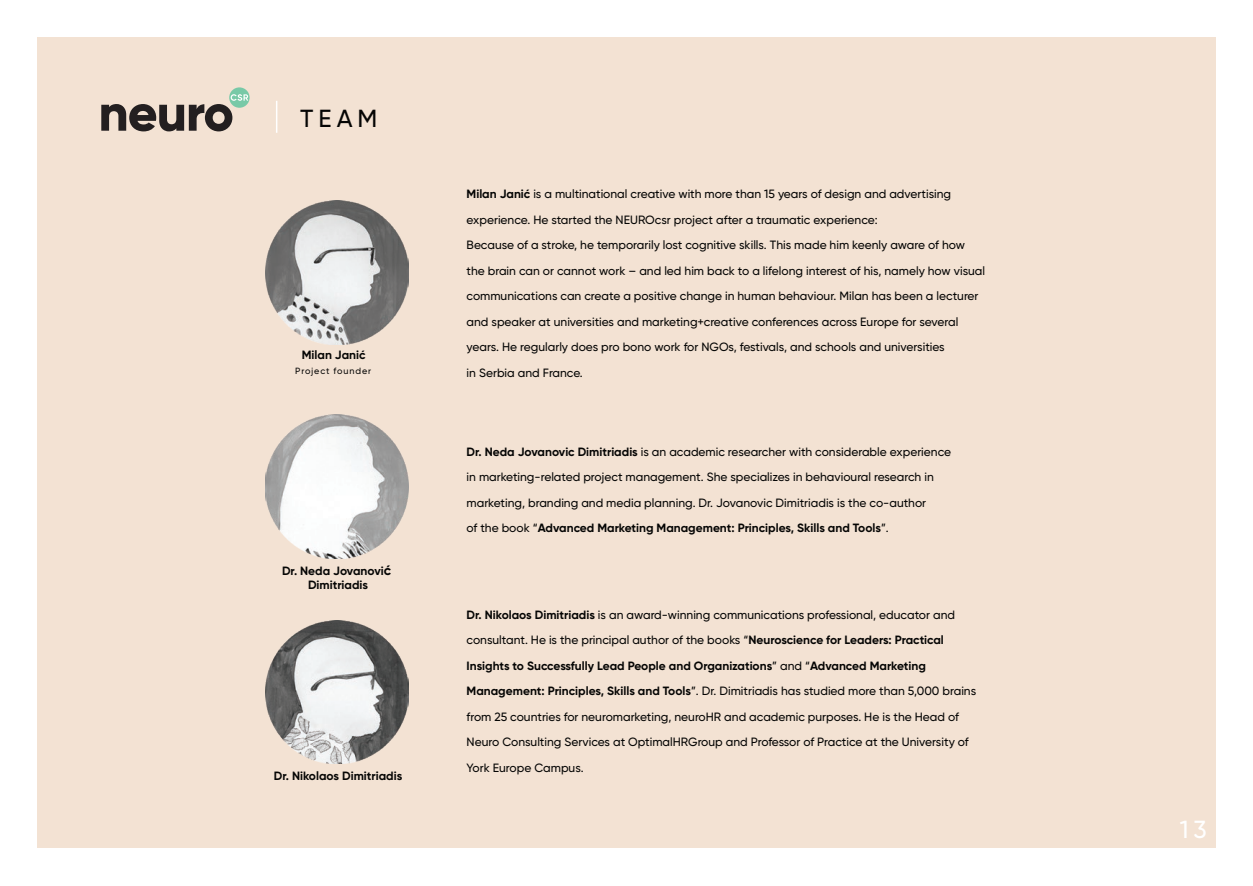
<style>
.page{position:relative;width:1253px;height:886px;background:#fff}
.page>*{position:absolute;margin:0;border:0;box-sizing:border-box;transform-origin:0 0}
.t1{font:500 24.75px "Gilroy";color:#050504}
.t2{font:500 24.75px "Gilroy";color:#fff}
.t3{font:500 12px/25.5px "Gilroy";color:#050504}
.t4{font:700 12px/14.4px "Gilroy";color:#050504;text-align:center}
.t5{font:500 9px "Gilroy";letter-spacing:.1em;color:#050504}
.s1{font-size:13.65px}
.s2{font-weight:700}
</style>
<div class="page">
<div style="left:37px;top:38px;width:1178px;height:810px;background:#f3e2d3"></div>
<svg style="left:229px;top:87px;width:21px;height:21px"></svg>
<svg style="left:101px;top:94px;width:147px;height:37px"></svg>
<hr style="left:276px;top:101px;width:1px;height:32px;background:#fff">
<img style="left:265px;top:415px;width:144px;height:143px">
<img style="left:265px;top:200px;width:144px;height:144px">
<img style="left:265px;top:620px;width:144px;height:144px">
<h1 class="t1" style="left:300px;top:103px;width:79px">TEAM</h1>
<p class="t4" style="left:302px;top:348px;width:65px">Milan Janić</p>
<p class="t5" style="left:295px;top:365px;width:77px">Project founder</p>
<p class="t4" style="left:282px;top:563px;width:111px">Dr. Neda Jovanovi<span class="s1">ć<br></span>Dimitriadis</p>
<p class="t4" style="left:274px;top:769px;width:130px">Dr. Nikolaos Dimitriadis</p>
<p class="t3" style="left:467px;top:181px;width:520px"><span class="s2">Milan Janić</span> is a multinational creative with more than 15 years of design and advertising experience. He started the NEUROcsr project after a traumatic experience:<br>Because of a stroke, he temporarily lost cognitive skills. This made him keenly aware of how the brain can or cannot work – and led him back to a lifelong interest of his, namely how visual communications can create a positive change in human behaviour. Milan has been a lecturer and speaker at universities and marketing+creative conferences across Europe for several years. He regularly does pro bono work for NGOs, festivals, and schools and universities<br>in Serbia and France.</p>
<p class="t3" style="left:467px;top:439px;width:486px"><span class="s2">Dr. Neda Jovanovic Dimitriadis</span> is an academic researcher with considerable experience in marketing-related project management. She specializes in behavioural research in marketing, branding and media planning. Dr. Jovanovic Dimitriadis is the co-author<br>of the book “<span class="s2">Advanced Marketing Management: Principles, Skills and Tools</span>”.</p>
<p class="t3" style="left:467px;top:601px;width:511px"><span class="s2">Dr. Nikolaos Dimitriadis</span> is an award-winning communications professional, educator and consultant. He is the principal author of the books “<span class="s2">Neuroscience for Leaders: Practical Insights to Successfully Lead People and Organizations</span>” and “<span class="s2">Advanced Marketing Management: Principles, Skills and Tools</span>”. Dr. Dimitriadis has studied more than 5,000 brains from 25 countries for neuromarketing, neuroHR and academic purposes. He is the Head of Neuro Consulting Services at OptimalHRGroup and Professor of Practice at the University of York Europe Campus.</p>
<h1 class="t2" style="left:1180px;top:814px;width:28px">13</h1>
</div>
